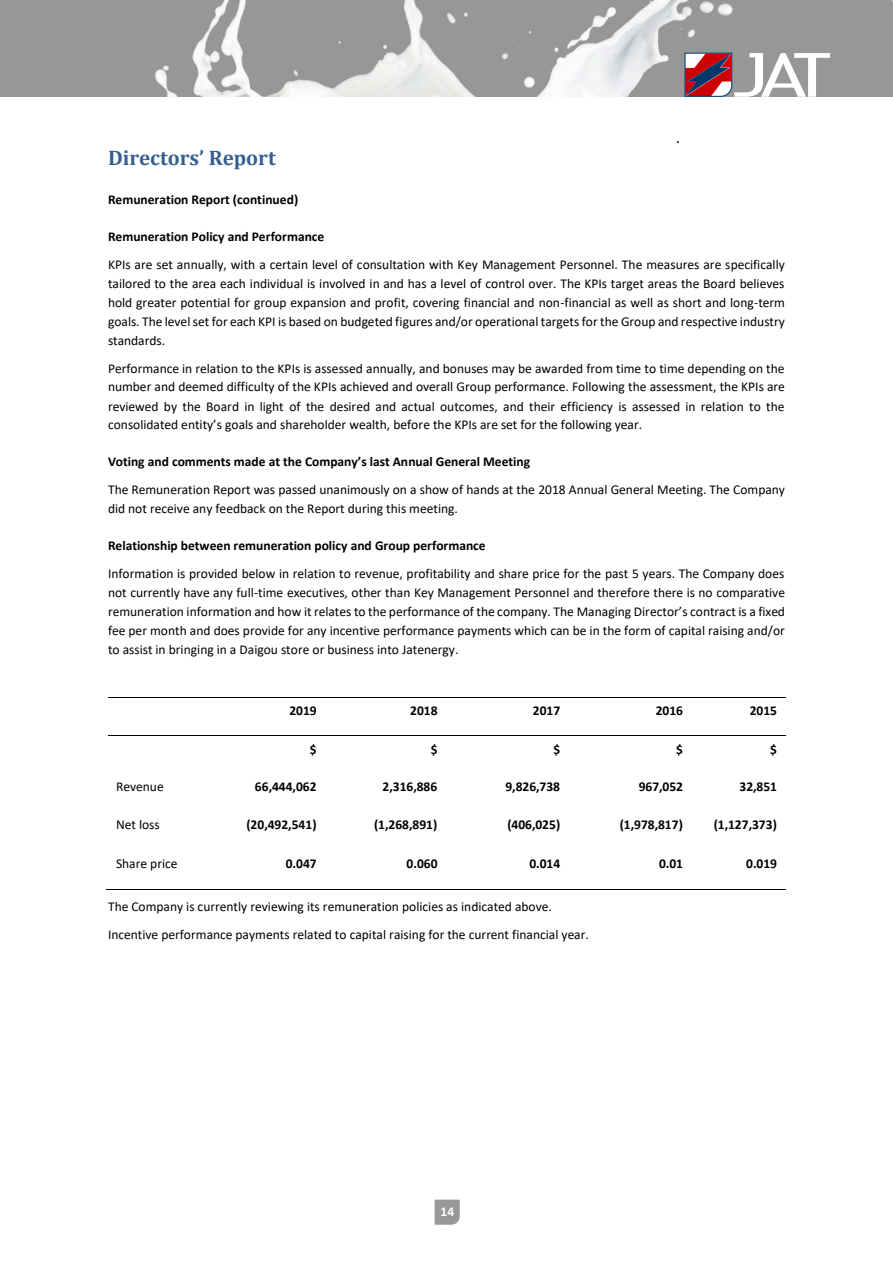
<style>
.page{position:relative;width:893px;height:1263px;background:#fff}
.page>*{position:absolute;margin:0;border:0;box-sizing:border-box;transform-origin:0 0}
.t1{font:700 21px "Cambria";color:#365f91}
.t2{font:13.5px/18.9px "Calibri";color:#000}
.t3{font:700 13.5px "Calibri";color:#000}
.t4{font:700 13.5px "Calibri";color:#fff}
.s1{font-weight:700}
</style>
<div class="page">
<img style="left:0;top:0;width:893px;height:97px">
<svg style="left:684px;top:52px;width:146px;height:45px"></svg>
<svg style="left:435px;top:1199px;width:25px;height:26px"></svg>
<hr style="left:108px;top:697px;width:94px;height:1px;background:#000">
<hr style="left:203px;top:697px;width:122px;height:1px;background:#000">
<hr style="left:325px;top:697px;width:121px;height:1px;background:#000">
<hr style="left:446px;top:697px;width:122px;height:1px;background:#000">
<hr style="left:569px;top:697px;width:122px;height:1px;background:#000">
<hr style="left:692px;top:697px;width:93px;height:1px;background:#000">
<hr style="left:108px;top:735px;width:94px;height:1px;background:#000">
<hr style="left:203px;top:735px;width:122px;height:1px;background:#000">
<hr style="left:325px;top:735px;width:121px;height:1px;background:#000">
<hr style="left:446px;top:735px;width:122px;height:1px;background:#000">
<hr style="left:569px;top:735px;width:122px;height:1px;background:#000">
<hr style="left:692px;top:735px;width:93px;height:1px;background:#000">
<hr style="left:107px;top:889px;width:95px;height:1px;background:#000">
<hr style="left:202px;top:889px;width:123px;height:1px;background:#000">
<hr style="left:324px;top:889px;width:122px;height:1px;background:#000">
<hr style="left:445px;top:889px;width:123px;height:1px;background:#000">
<hr style="left:568px;top:889px;width:123px;height:1px;background:#000">
<hr style="left:691px;top:889px;width:94px;height:1px;background:#000">
<p class="t1" style="left:108px;top:143px;width:169px">Directors’ Report</p>
<p class="t3" style="left:108px;top:190px;width:192px">Remuneration Report (continued)</p>
<p class="t2" style="left:108px;top:222px;width:678px;line-height:28px"><span class="s1">Remuneration Policy and Performance<br></span>KPIs are set annually, with a certain level of consultation with Key Management Personnel. The measures are specifically</p>
<p class="t2" style="left:108px;top:273px;width:678px;text-align:justify">tailored to the area each individual is involved in and has a level of control over. The KPIs target areas the Board believes hold greater potential for group expansion and profit, covering financial and non-financial as well as short and long-term goals. The level set for each KPI is based on budgeted figures and/or operational targets for the Group and respective industry standards.</p>
<p class="t2" style="left:108px;top:358px;width:678px;text-align:justify">Performance in relation to the KPIs is assessed annually, and bonuses may be awarded from time to time depending on the number and deemed difficulty of the KPIs achieved and overall Group performance. Following the assessment, the KPIs are reviewed by the Board in light of the desired and actual outcomes, and their efficiency is assessed in relation to the consolidated entity’s goals and shareholder wealth, before the KPIs are set for the following year.</p>
<p class="t2" style="left:108px;top:448px;width:678px;line-height:27.9px"><span class="s1">Voting and comments made at the Company’s last Annual General Meeting<br></span>The Remuneration Report was passed unanimously on a show of hands at the 2018 Annual General Meeting. The Company</p>
<p class="t2" style="left:108px;top:499px;width:351px">did not receive any feedback on the Report during this meeting.</p>
<p class="t2" style="left:108px;top:531px;width:678px;line-height:27.9px"><span class="s1">Relationship between remuneration policy and Group performance<br></span>Information is provided below in relation to revenue, profitability and share price for the past 5 years. The Company does</p>
<p class="t2" style="left:108px;top:583px;width:679px;text-align:justify">not currently have any full-time executives, other than Key Management Personnel and therefore there is no comparative remuneration information and how it relates to the performance of the company. The Managing Director’s contract is a fixed fee per month and does provide for any incentive performance payments which can be in the form of capital raising and/or to assist in bringing in a Daigou store or business into Jatenergy.</p>
<p class="t3" style="left:289px;top:701px;width:29px">2019</p>
<p class="t3" style="left:410px;top:701px;width:29px">2018</p>
<p class="t3" style="left:533px;top:701px;width:29px">2017</p>
<p class="t3" style="left:656px;top:701px;width:29px">2016</p>
<p class="t3" style="left:750px;top:701px;width:29px">2015</p>
<p class="t3" style="left:310px;top:739px;width:8px">$</p>
<p class="t3" style="left:431px;top:739px;width:8px">$</p>
<p class="t3" style="left:553px;top:739px;width:8px">$</p>
<p class="t3" style="left:676px;top:739px;width:8px">$</p>
<p class="t3" style="left:770px;top:739px;width:8px">$</p>
<p class="t2" style="left:116px;top:777px;width:49px">Revenue</p>
<p class="t3" style="left:255px;top:777px;width:63px">66,444,062</p>
<p class="t3" style="left:383px;top:777px;width:56px">2,316,886</p>
<p class="t3" style="left:505px;top:777px;width:56px">9,826,738</p>
<p class="t3" style="left:639px;top:777px;width:46px">967,052</p>
<p class="t3" style="left:739px;top:777px;width:39px">32,851</p>
<p class="t2" style="left:116px;top:815px;width:45px">Net loss</p>
<p class="t3" style="left:246px;top:815px;width:72px">(20,492,541)</p>
<p class="t3" style="left:374px;top:815px;width:65px">(1,268,891)</p>
<p class="t3" style="left:507px;top:815px;width:54px">(406,025)</p>
<p class="t3" style="left:620px;top:815px;width:65px">(1,978,817)</p>
<p class="t3" style="left:714px;top:815px;width:65px">(1,127,373)</p>
<p class="t2" style="left:116px;top:853px;width:63px">Share price</p>
<p class="t3" style="left:286px;top:854px;width:32px">0.047</p>
<p class="t3" style="left:407px;top:854px;width:32px">0.060</p>
<p class="t3" style="left:529px;top:854px;width:32px">0.014</p>
<p class="t3" style="left:659px;top:854px;width:26px">0.01</p>
<p class="t3" style="left:746px;top:854px;width:32px">0.019</p>
<p class="t2" style="left:108px;top:893px;width:482px;line-height:27.9px">The Company is currently reviewing its remuneration policies as indicated above.<br>Incentive performance payments related to capital raising for the current financial year.</p>
<p class="t4" style="left:440px;top:1202px;width:15px">14</p>
</div>
